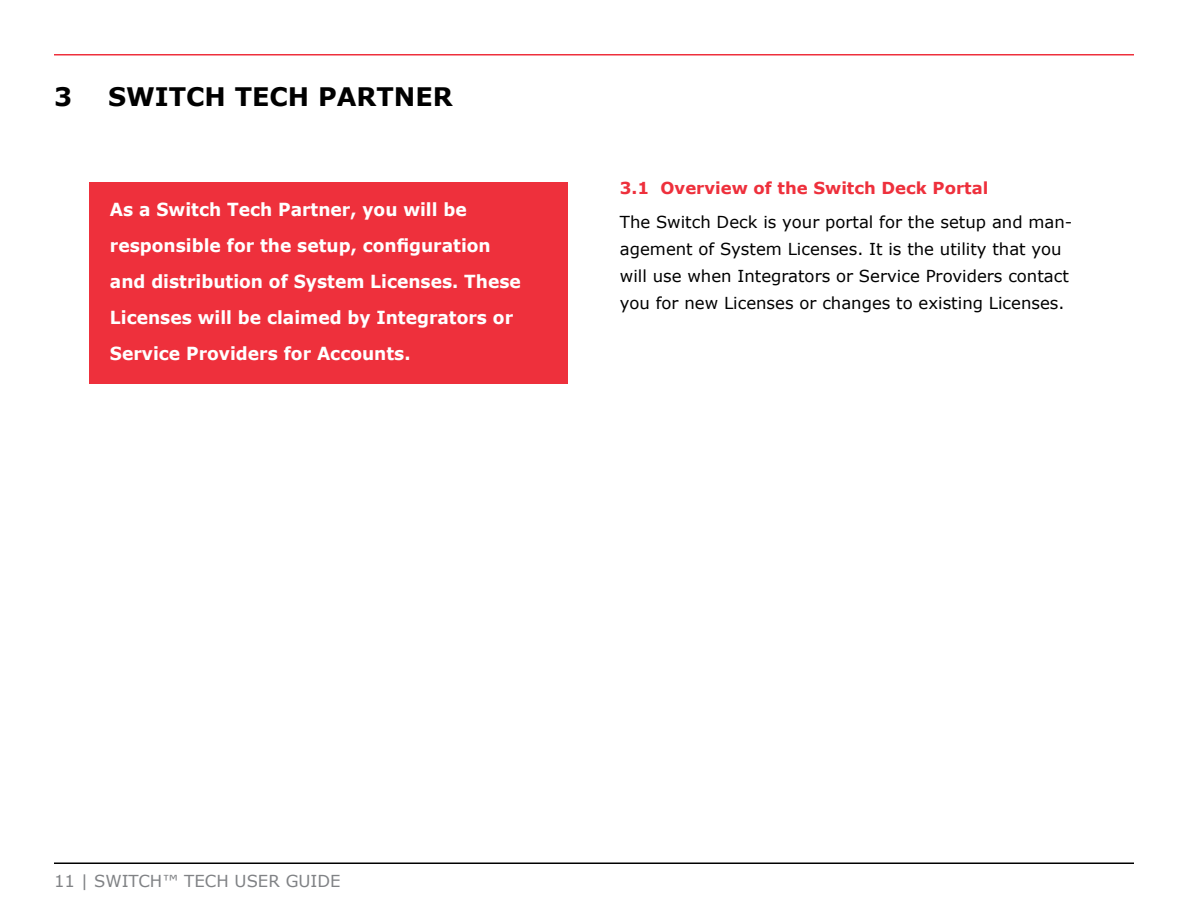
<style>
.page{position:relative;width:1188px;height:918px;background:#fff}
.page>*{position:absolute;margin:0;border:0;box-sizing:border-box;transform-origin:0 0}
.t1{font:700 25.5px "Verdana";color:#000}
.t2{font:700 18px/36px "Verdana";color:#fff;scale:.95 1}
.t3{font:16.5px/27px "Verdana";color:#000}
.t4{font:700 16.5px "Verdana";color:#ee303c}
.t5{font:16.5px "Verdana";color:#808285}
</style>
<div class="page">
<hr style="left:54px;top:54px;width:1080px;height:2px;background:#ee303c">
<hr style="left:54px;top:862px;width:1080px;height:2px;background:#000">
<div style="left:90px;top:182px;width:478px;height:202px;background:#ee303c"></div>
<h1 class="t1" style="left:54px;top:80px;width:20px">3</h1>
<h1 class="t1" style="left:108px;top:80px;width:346px">SWITCH TECH PARTNER</h1>
<p class="t2" style="left:110px;top:192px;width:434px">As a Switch Tech Partner, you will be responsible for the setup, configuration and distribution of System Licenses. These Licenses will be claimed by Integrators or Service Providers for Accounts.</p>
<p class="t4" style="left:620px;top:178px;width:370px">3.1 Overview of the Switch Deck Portal</p>
<p class="t3" style="left:620px;top:209px;width:454px">The Switch Deck is your portal for the setup and man&shy;agement of System Licenses. It is the utility that you will use when Integrators or Service Providers contact you for new Licenses or changes to existing Licenses.</p>
<p class="t5" style="left:54px;top:871px;width:288px">11 | SWITCH™ TECH USER GUIDE</p>
</div>
